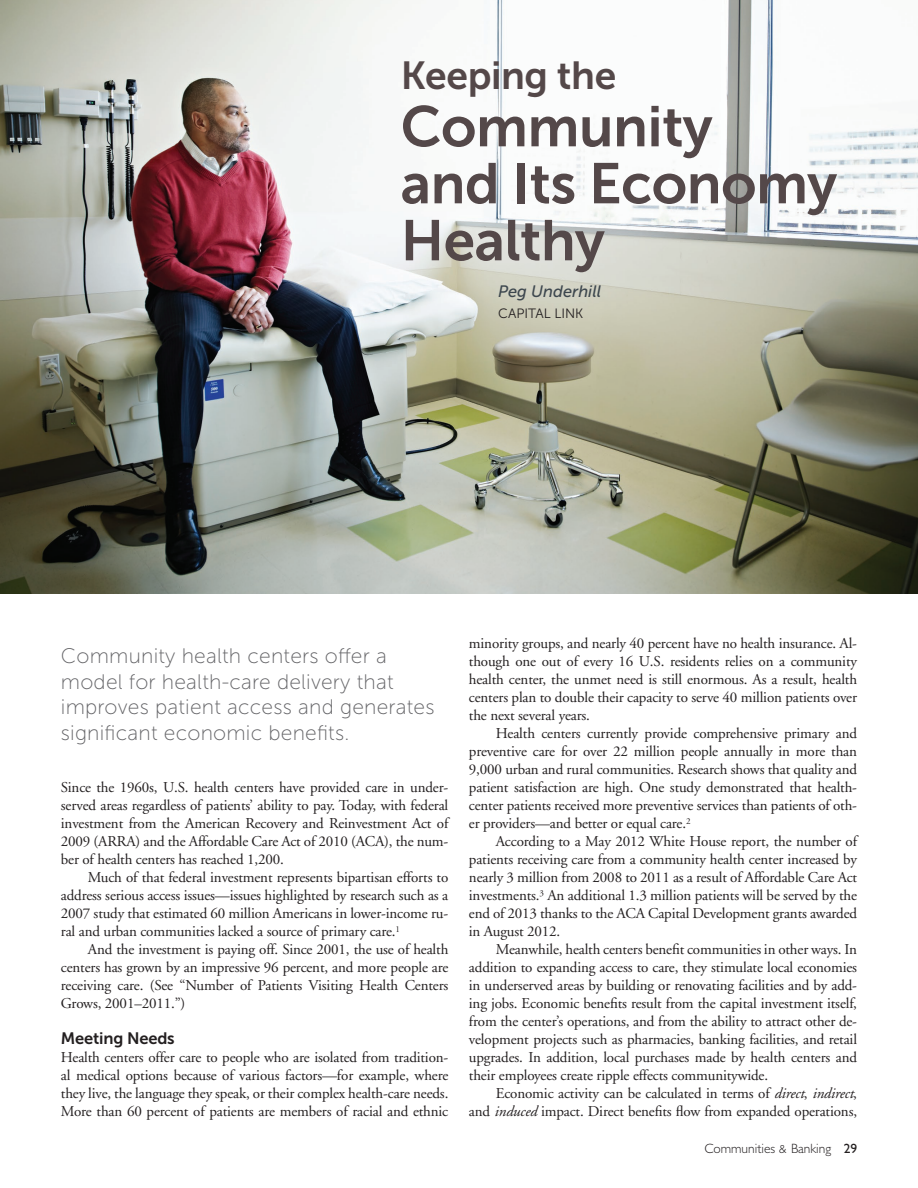
<style>
.page{position:relative;width:918px;height:1188px;background:#fff}
.page>*{position:absolute;margin:0;border:0;box-sizing:border-box;transform-origin:0 0}
.t1{font:57px/57px "Museo Sans 700";letter-spacing:-.01em;color:#544849}
.t2{font:39px "Museo Sans 700";letter-spacing:-.01em;color:#544849}
.CAPTION-article{font:21px/25.5px "Museo Sans 100";letter-spacing:.01em;color:#636366}
.PULL_QUOTE{font:italic 16.5px "Museo Sans 500";color:#3d474e}
.BODY-_A-head{font:16.5px "Museo Sans 700";letter-spacing:-.01em;color:#231f20}
.BODY-text{font:15px/18px "Adobe Garamond";letter-spacing:-.01em;color:#231f20;text-align:justify}
.BODY-no_indents{font:15px/18px "Adobe Garamond";letter-spacing:-.01em;color:#231f20;text-align:justify}
.t3{font:300 13.5px "M Gill Sans";color:#231f20}
.PULL_QUOTE-2{font:13.5px "Museo Sans 300";color:#231f20}
.s1{font-style:italic}
.s2{font-size:12px}
.s3{font-weight:400}
</style>
<div class="page">
<img style="left:0;top:0;width:918px;height:594px">
<p class="t2" style="left:401px;top:54px;width:217px">Keeping the</p>
<p class="t1" style="left:401px;top:98px;width:438px">Community<br>and Its Economy<br>Healthy</p>
<p class="PULL_QUOTE" style="left:498px;top:283px;width:104px">Peg Underhill</p>
<p class="PULL_QUOTE-2" style="left:498px;top:306px;width:87px">CAPITAL LINK</p>
<p class="CAPTION-article" style="left:61px;top:644px;width:375px">Community health centers offer a model for health-care delivery that improves patient access and generates significant economic benefits.</p>
<p class="BODY-no_indents" style="left:61px;top:779px;width:389px">Since the 1960s, U.S. health centers have provided care in under&shy;served areas regardless of patients’ ability to pay. Today, with federal investment from the American Recovery and Reinvestment Act of 2009 (ARRA) and the Affordable Care Act of 2010 (ACA), the num&shy;ber of health centers has reached 1,200.</p>
<p class="BODY-text" style="left:61px;top:869px;width:389px;text-indent:27px">Much of that federal investment represents bipartisan efforts to address serious access issues—issues highlighted by research such as a 2007 study that estimated 60 million Americans in lower-income ru&shy;ral and urban communities lacked a source of primary care.<sup>1</sup></p>
<p class="BODY-text" style="left:61px;top:941px;width:389px;text-indent:27px">And the investment is paying off. Since 2001, the use of health centers has grown by an impressive 96 percent, and more people are receiving care. (See “Number of Patients Visiting Health Centers Grows, 2001–2011.”)</p>
<p class="BODY-_A-head" style="left:61px;top:1029px;width:115px">Meeting Needs</p>
<p class="BODY-no_indents" style="left:61px;top:1049px;width:389px">Health centers offer care to people who are isolated from tradition&shy;al medical options because of various factors—for example, where they live, the language they speak, or their complex health-care needs.<br>More than 60 percent of patients are members of racial and ethnic</p>
<p class="BODY-no_indents" style="left:469px;top:635px;width:390px">minority groups, and nearly 40 percent have no health insurance. Al&shy;though one out of every 16 U.S. residents relies on a community health center, the unmet need is still enormous. As a result, health centers plan to double their capacity to serve 40 million patients over the next several years.</p>
<p class="BODY-text" style="left:469px;top:725px;width:390px;text-indent:27px">Health centers currently provide comprehensive primary and preventive care for over 22 million people annually in more than 9,000 urban and rural communities. Research shows that quality and patient satisfaction are high. One study demonstrated that health&shy;center patients received more preventive services than patients of oth&shy;er providers—and better or equal care.<sup>2</sup></p>
<p class="BODY-text" style="left:469px;top:833px;width:390px;text-indent:27px">According to a May 2012 White House report, the number of patients receiving care from a community health center increased by nearly 3 million from 2008 to 2011 as a result of Affordable Care Act investments.<sup>3</sup> An additional 1.3 million patients will be served by the end of 2013 thanks to the ACA Capital Development grants awarded in August 2012.</p>
<p class="BODY-text" style="left:469px;top:941px;width:390px;text-indent:27px">Meanwhile, health centers benefit communities in other ways. In addition to expanding access to care, they stimulate local economies in underserved areas by building or renovating facilities and by add&shy;ing jobs. Economic benefits result from the capital investment itself, from the center’s operations, and from the ability to attract other de&shy;velopment projects such as pharmacies, banking facilities, and retail upgrades. In addition, local purchases made by health centers and their employees create ripple effects communitywide.</p>
<p class="BODY-text" style="left:469px;top:1085px;width:390px;text-align:right">Economic activity can be calculated in terms of <span class="s1">direct</span>, <span class="s1">indirect</span>,<br>and <span class="s1">induced</span> impact. Direct benefits flow from expanded operations,</p>
<p class="t3" style="left:704px;top:1141px;width:154px">Communities <span class="s2">&amp;</span> Banking <span class="s3">29</span></p>
</div>
